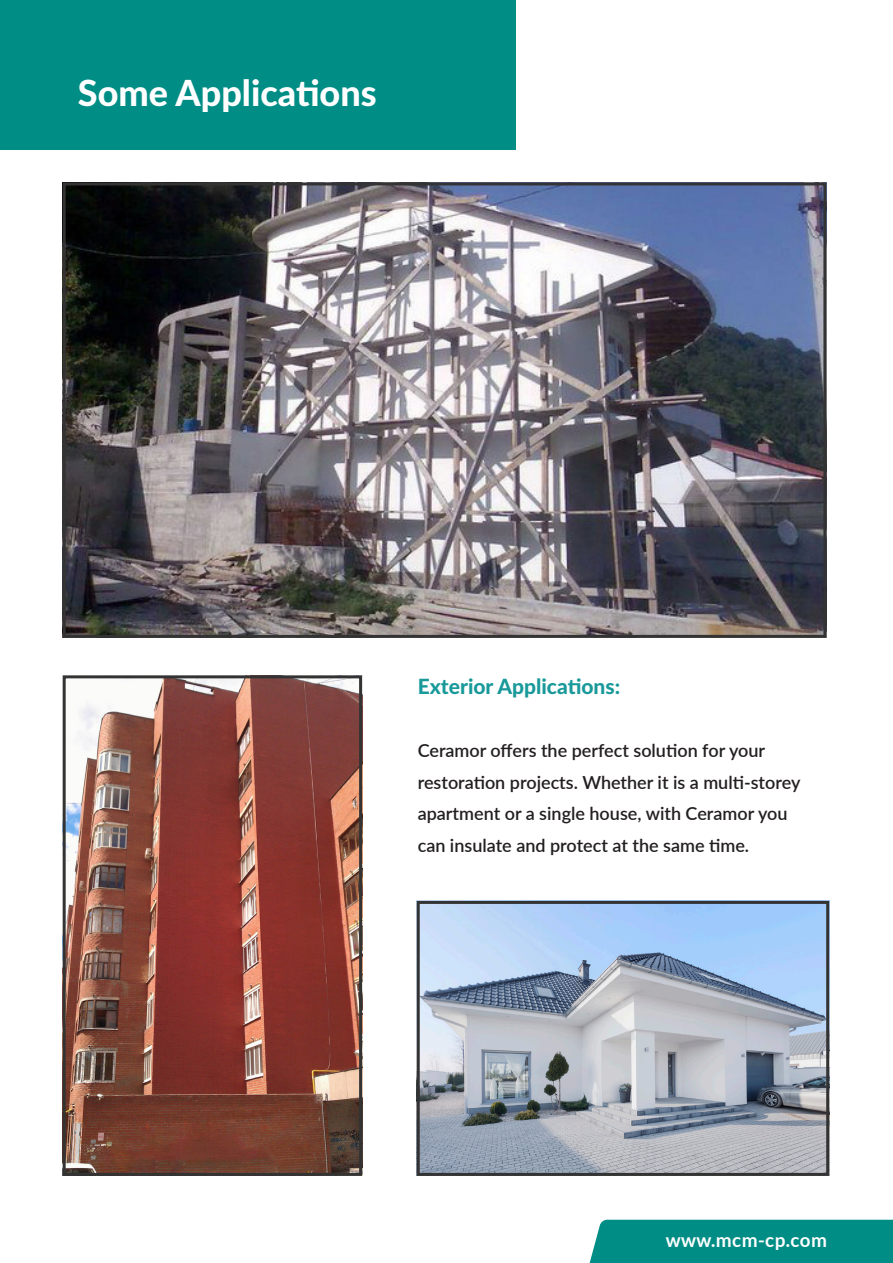
<style>
.page{position:relative;width:893px;height:1263px;background:#fff}
.page>*{position:absolute;margin:0;border:0;box-sizing:border-box;transform-origin:0 0}
.t1{font:800 36px "Lato";color:#fff}
.t2{font:800 21px "Lato";color:#19999a}
.t3{font:700 18.9px "Lato";letter-spacing:.025em;color:#fff}
.t4{font:600 18px/31.5px "Lato";color:#231f20}
</style>
<div class="page">
<img style="left:421px;top:905px;width:404px;height:267px">
<img style="left:67px;top:186px;width:755px;height:448px">
<img style="left:67px;top:679px;width:291px;height:493px">
<div style="left:590px;top:1220px;width:303px;height:43px;background:#008d85"></div>
<div style="left:0;top:0;width:515px;height:149px;background:#008d85"></div>
<div style="left:63px;top:675px;width:299px;height:501px;border:3px solid #333"></div>
<div style="left:417px;top:901px;width:412px;height:275px;border:3px solid #333"></div>
<div style="left:63px;top:182px;width:763px;height:456px;border:3px solid #333"></div>
<p class="t1" style="left:78px;top:66px;width:300px">Some Applications</p>
<p class="t2" style="left:418px;top:671px;width:204px">Exterior Applications:</p>
<p class="t4" style="left:418px;top:734px;width:349px">Ceramor offers the perfect solution for your</p>
<p class="t4" style="left:418px;top:765px;width:384px">restoration projects. Whether it is a multi-storey apartment or a single house, with Ceramor you can insulate and protect at the same time.</p>
<p class="t3" style="left:666px;top:1229px;width:163px">www.mcm-cp.com</p>
</div>
